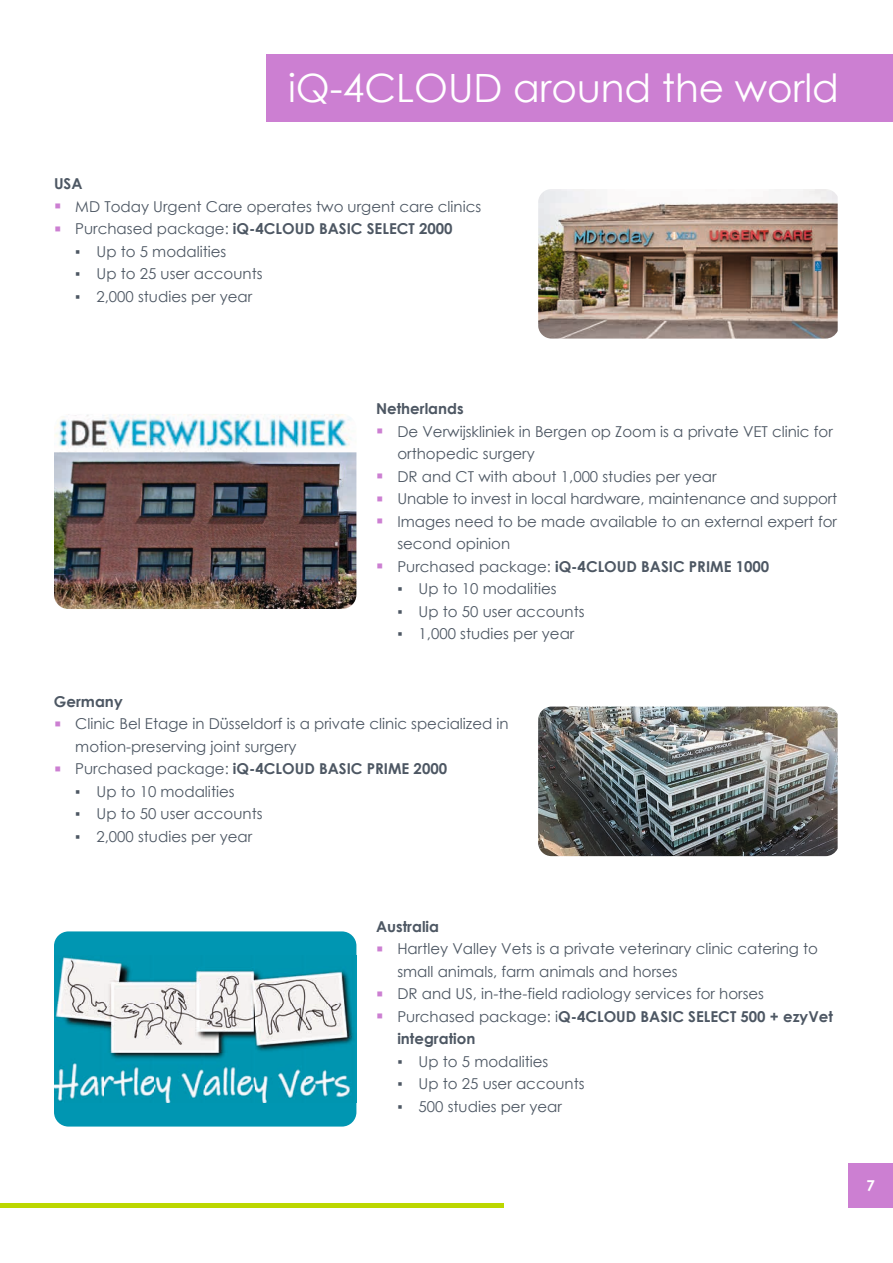
<style>
.page{position:relative;width:893px;height:1263px;background:#fff}
.page>*{position:absolute;margin:0;border:0;box-sizing:border-box;transform-origin:0 0}
.t1{font:39px "Century Gothic";color:#fff}
.t2{font:15px/22.5px "Century Gothic";color:#4d5763}
.t3{font:700 15px/22.5px "Century Gothic";color:#4d5763}
.t4{font:700 15px "Century Gothic";color:#fff}
.s1{font-size:21px;color:#cc7fd2}
.s2{font-weight:400;font-size:21px;color:#cc7fd2}
.s3{font-weight:400}
</style>
<div class="page">
<div style="left:0;top:1203px;width:503px;height:5px;background:#bcd700"></div>
<div style="left:848px;top:1163px;width:45px;height:45px;background:#cc7fd2"></div>
<div style="left:267px;top:54px;width:626px;height:68px;background:#cc7fd2"></div>
<img style="left:54px;top:414px;width:298px;height:38px">
<img style="left:54px;top:452px;width:302px;height:157px">
<div style="left:54px;top:931px;width:302px;height:195px;background:#0096b2;border-radius:14px"></div>
<img style="left:54px;top:957px;width:300px;height:145px">
<img style="left:538px;top:189px;width:300px;height:150px">
<img style="left:538px;top:706px;width:300px;height:150px">
<h1 class="t1" style="left:288px;top:61px;width:552px">iQ-4CLOUD around the world</h1>
<p class="t3" style="left:54px;top:172px;width:30px">USA</p>
<p class="t2" style="left:54px;top:195px;width:429px"><span class="s1">▪</span> MD Today Urgent Care operates two urgent care clinics</p>
<p class="t3" style="left:54px;top:217px;width:400px"><span class="s2">▪</span> <span class="s3">Purchased package:</span> iQ-4CLOUD BASIC SELECT 2000</p>
<p class="t2" style="left:75px;top:240px;width:153px">▪ Up to 5 modalities</p>
<p class="t2" style="left:75px;top:262px;width:189px">▪ Up to 25 user accounts</p>
<p class="t2" style="left:75px;top:285px;width:179px">▪ 2,000 studies per year</p>
<p class="t3" style="left:376px;top:397px;width:89px">Netherlands</p>
<p class="t2" style="left:397px;top:420px;width:437px;text-indent:-21px"><span class="s1">▪</span> De Verwijskliniek in Bergen op Zoom is a private VET clinic for orthopedic surgery</p>
<p class="t2" style="left:376px;top:465px;width:342px"><span class="s1">▪</span> DR and CT with about 1,000 studies per year</p>
<p class="t2" style="left:376px;top:487px;width:463px"><span class="s1">▪</span> Unable to invest in local hardware, maintenance and support</p>
<p class="t2" style="left:397px;top:510px;width:441px;text-indent:-21px"><span class="s1">▪</span> Images need to be made available to an external expert for second opinion</p>
<p class="t3" style="left:376px;top:554px;width:395px"><span class="s2">▪</span> <span class="s3">Purchased package:</span> iQ-4CLOUD BASIC PRIME 1000</p>
<p class="t2" style="left:397px;top:577px;width:161px">▪ Up to 10 modalities</p>
<p class="t2" style="left:397px;top:600px;width:189px">▪ Up to 50 user accounts</p>
<p class="t2" style="left:397px;top:622px;width:179px">▪ 1,000 studies per year</p>
<p class="t3" style="left:54px;top:689px;width:70px">Germany</p>
<p class="t2" style="left:75px;top:712px;width:435px;text-indent:-21px"><span class="s1">▪</span> Clinic Bel Etage in Düsseldorf is a private clinic specialized in motion-preserving joint surgery</p>
<p class="t3" style="left:54px;top:757px;width:395px"><span class="s2">▪</span> <span class="s3">Purchased package:</span> iQ-4CLOUD BASIC PRIME 2000</p>
<p class="t2" style="left:75px;top:780px;width:161px">▪ Up to 10 modalities</p>
<p class="t2" style="left:75px;top:802px;width:189px">▪ Up to 50 user accounts</p>
<p class="t2" style="left:75px;top:825px;width:179px">▪ 2,000 studies per year</p>
<p class="t3" style="left:376px;top:914px;width:64px">Australia</p>
<p class="t2" style="left:397px;top:937px;width:422px;text-indent:-21px"><span class="s1">▪</span> Hartley Valley Vets is a private veterinary clinic catering to small animals, farm animals and horses</p>
<p class="t2" style="left:376px;top:982px;width:389px"><span class="s1">▪</span> DR and US, in-the-field radiology services for horses</p>
<p class="t3" style="left:397px;top:1004px;width:437px;text-indent:-21px"><span class="s2">▪</span> <span class="s3">Purchased package: i</span>Q-4CLOUD BASIC SELECT 500 + ezyVet integration</p>
<p class="t2" style="left:397px;top:1050px;width:153px">▪ Up to 5 modalities</p>
<p class="t2" style="left:397px;top:1072px;width:189px">▪ Up to 25 user accounts</p>
<p class="t2" style="left:397px;top:1095px;width:166px">▪ 500 studies per year</p>
<p class="t4" style="left:866px;top:1174px;width:10px">7</p>
</div>
